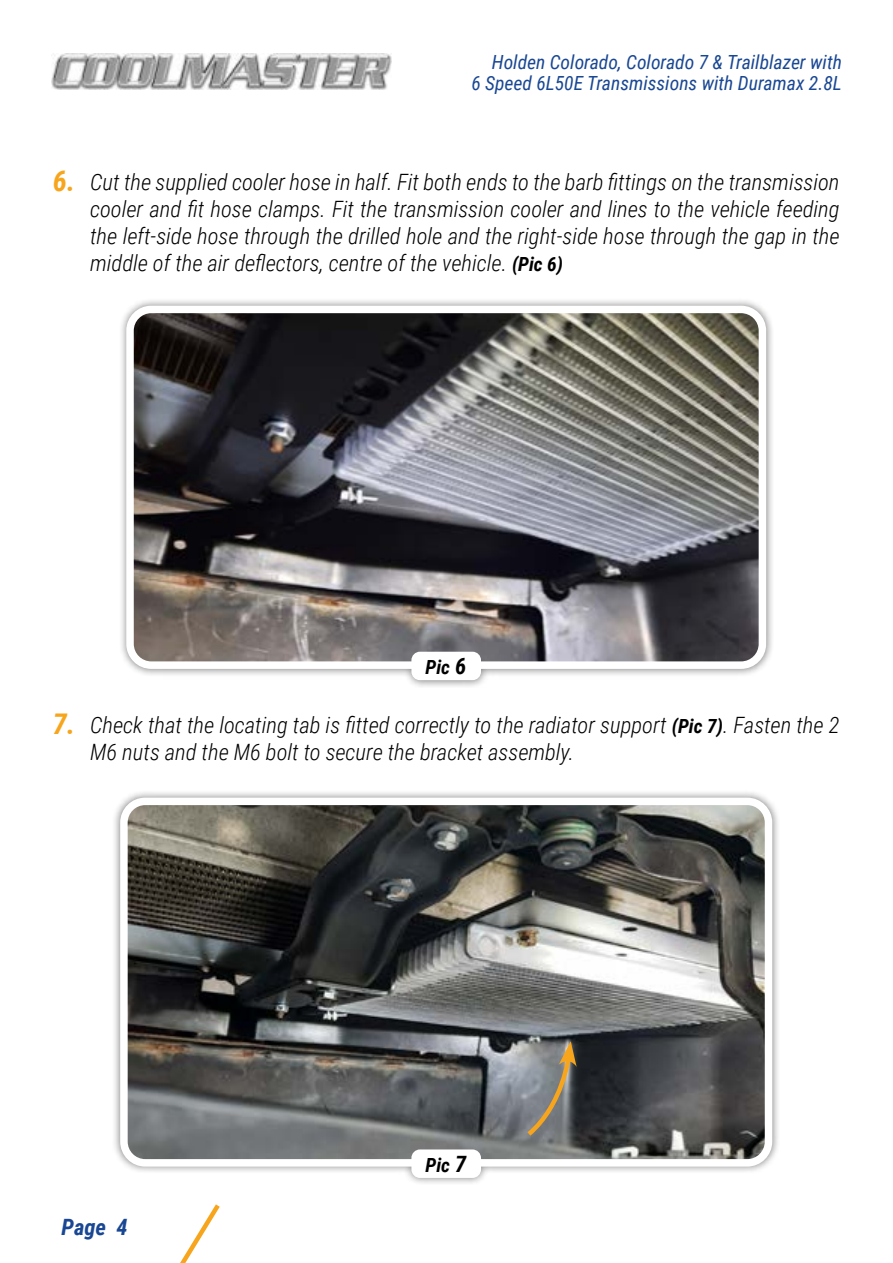
<style>
.page{position:relative;width:893px;height:1263px;background:#fff}
.page>*{position:absolute;margin:0;border:0;box-sizing:border-box;transform-origin:0 0}
.t1{font:italic 700 28.5px "Roboto Condensed";color:#f7a51c}
.t2{font:italic 300 22.5px/27px "Roboto Condensed";color:#000;text-align:justify}
.t3{font:italic 700 22.5px "Roboto Condensed";color:#194793}
.t4{font:italic 19.5px/21px "Roboto Condensed";color:#194793;text-align:right}
.t5{font:italic 700 19.5px "Roboto Condensed";color:#000}
.s1{font-weight:700;font-size:19.5px}
.s2{font-size:22.5px}
</style>
<div class="page">
<svg style="left:180px;top:1204px;width:40px;height:59px"></svg>
<img style="left:51px;top:53px;width:340px;height:36px">
<div style="left:119px;top:298px;width:655px;height:390px;background:#000;opacity:.5"></div>
<img style="left:130px;top:309px;width:632px;height:356px">
<div style="left:126px;top:306px;width:640px;height:363px;border:8px solid #fff;border-radius:21px"></div>
<div style="left:411px;top:652px;width:70px;height:28px;background:#fff;border-radius:9px"></div>
<div style="left:112px;top:790px;width:668px;height:396px;background:#000;opacity:.5"></div>
<img style="left:124px;top:801px;width:644px;height:362px">
<div style="left:120px;top:798px;width:652px;height:368px;border:8px solid #fff;border-radius:21px"></div>
<div style="left:411px;top:1149px;width:70px;height:29px;background:#fff;border-radius:9px"></div>
<svg style="left:523px;top:1041px;width:54px;height:99px;background:#868177"></svg>
<p class="t4" style="left:471px;top:50px;width:372px">Holden Colorado, Colorado 7 &amp; Trailblazer with<br>6 Speed 6L50E Transmissions with Duramax 2.8L</p>
<p class="t1" style="left:53px;top:161px;width:24px">6.</p>
<p class="t2" style="left:90px;top:168px;width:751px">Cut the supplied cooler hose in half. Fit both ends to the barb fittings on the transmission cooler and fit hose clamps. Fit the transmission cooler and lines to the vehicle feeding the left-side hose through the drilled hole and the right-side hose through the gap in the middle of the air deflectors, centre of the vehicle. <span class="s1">(Pic 6)</span></p>
<p class="t1" style="left:53px;top:704px;width:24px">7.</p>
<p class="t5" style="left:425px;top:654px;width:42px">Pic <span class="s2">6</span></p>
<p class="t2" style="left:90px;top:711px;width:751px">Check that the locating tab is fitted correctly to the radiator support <span class="s1">(Pic 7)</span>. Fasten the 2<br>M6 nuts and the M6 bolt to secure the bracket assembly.</p>
<p class="t5" style="left:425px;top:1151px;width:42px">Pic <span class="s2">7</span></p>
<p class="t3" style="left:62px;top:1212px;width:67px">Page 4</p>
</div>
